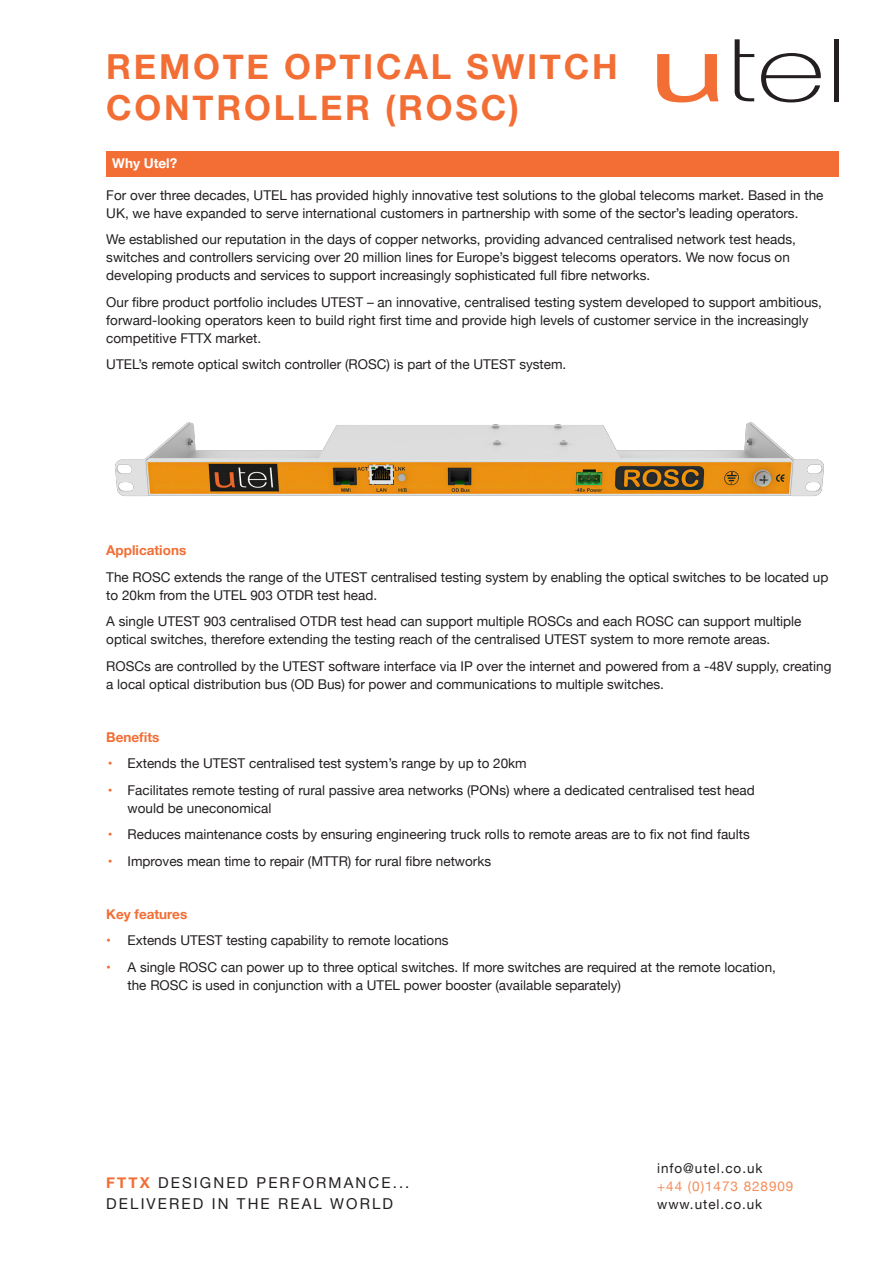
<style>
.page{position:relative;width:893px;height:1263px;background:#fff}
.page>*{position:absolute;margin:0;border:0;box-sizing:border-box;transform-origin:0 0}
.t1{font:700 34.5px/41.4px "Helvetica Neue";letter-spacing:.08em;color:#f26e35}
.t2{font:15px/21px "Helvetica Neue";letter-spacing:.14em;color:#231f20}
.t3{font:13.5px/18px "Helvetica Neue";color:#231f20}
.t4{font:700 13.5px "Helvetica Neue";color:#f26e35}
.t5{font:13.5px "Helvetica Neue";letter-spacing:.07em;color:#231f20}
.t6{font:13.5px "Helvetica Neue";letter-spacing:.07em;color:#f58c59}
.t7{font:700 13.5px "Helvetica Neue";color:#fff}
.s1{color:#f26e35}
.s2{font-weight:700;color:#f26e35}
</style>
<div class="page">
<img style="left:115px;top:422px;width:709px;height:74px">
<svg style="left:657px;top:54px;width:62px;height:48px"></svg>
<svg style="left:734px;top:39px;width:20px;height:62px"></svg>
<svg style="left:761px;top:53px;width:60px;height:49px"></svg>
<div style="left:834px;top:39px;width:5px;height:62px;background:#231f20"></div>
<div style="left:106px;top:151px;width:733px;height:26px;background:#f26e35"></div>
<p class="t1" style="left:106px;top:47px;width:513px">REMOTE OPTICAL SWITCH<br>CONTROLLER (ROSC)</p>
<p class="t7" style="left:112px;top:153px;width:67px">Why Utel?</p>
<p class="t3" style="left:106px;top:187px;width:719px">For over three decades, UTEL has provided highly innovative test solutions to the global telecoms market. Based in the<br>UK, we have expanded to serve international customers in partnership with some of the sector’s leading operators.</p>
<p class="t3" style="left:106px;top:231px;width:691px">We established our reputation in the days of copper networks, providing advanced centralised network test heads, switches and controllers servicing over 20 million lines for Europe’s biggest telecoms operators. We now focus on developing products and services to support increasingly sophisticated full fibre networks.</p>
<p class="t3" style="left:106px;top:294px;width:717px">Our fibre product portfolio includes UTEST – an innovative, centralised testing system developed to support ambitious, forward-looking operators keen to build right first time and provide high levels of customer service in the increasingly competitive FTTX market.</p>
<p class="t3" style="left:106px;top:356px;width:462px">UTEL’s remote optical switch controller (ROSC) is part of the UTEST system.</p>
<p class="t4" style="left:106px;top:540px;width:81px">Applications</p>
<p class="t3" style="left:106px;top:568px;width:724px">The ROSC extends the range of the UTEST centralised testing system by enabling the optical switches to be located up to 20km from the UTEL 903 OTDR test head.</p>
<p class="t3" style="left:106px;top:613px;width:697px">A single UTEST 903 centralised OTDR test head can support multiple ROSCs and each ROSC can support multiple optical switches, therefore extending the testing reach of the centralised UTEST system to more remote areas.</p>
<p class="t3" style="left:106px;top:657px;width:727px">ROSCs are controlled by the UTEST software interface via IP over the internet and powered from a -48V supply, creating a local optical distribution bus (OD Bus) for power and communications to multiple switches.</p>
<p class="t4" style="left:106px;top:726px;width:55px">Benefits</p>
<p class="t3" style="left:108px;top:755px;width:420px"><span class="s1">•</span> Extends the UTEST centralised test system’s range by up to 20km</p>
<p class="t3" style="left:128px;top:781px;width:629px;text-indent:-20px"><span class="s1">•</span> Facilitates remote testing of rural passive area networks (PONs) where a dedicated centralised test head would be uneconomical</p>
<p class="t3" style="left:108px;top:826px;width:643px"><span class="s1">•</span> Reduces maintenance costs by ensuring engineering truck rolls to remote areas are to fix not find faults</p>
<p class="t3" style="left:108px;top:852px;width:385px"><span class="s1">•</span> Improves mean time to repair (MTTR) for rural fibre networks</p>
<p class="t4" style="left:106px;top:903px;width:83px">Key features</p>
<p class="t3" style="left:106px;top:932px;width:344px"><span class="s1">•</span> Extends UTEST testing capability to remote locations</p>
<p class="t3" style="left:128px;top:959px;width:650px;text-indent:-21px"><span class="s1">•</span> A single ROSC can power up to three optical switches. If more switches are required at the remote location, the ROSC is used in conjunction with a UTEL power booster (available separately)</p>
<p class="t2" style="left:106px;top:1173px;width:305px"><span class="s2">FTTX</span> DESIGNED PERFORMANCE...<br>DELIVERED IN THE REAL WORLD</p>
<p class="t5" style="left:657px;top:1158px;width:107px">info@utel.co.uk</p>
<p class="t6" style="left:657px;top:1176px;width:138px">+44 (0)1473 828909</p>
<p class="t5" style="left:657px;top:1194px;width:107px">www.utel.co.uk</p>
</div>
